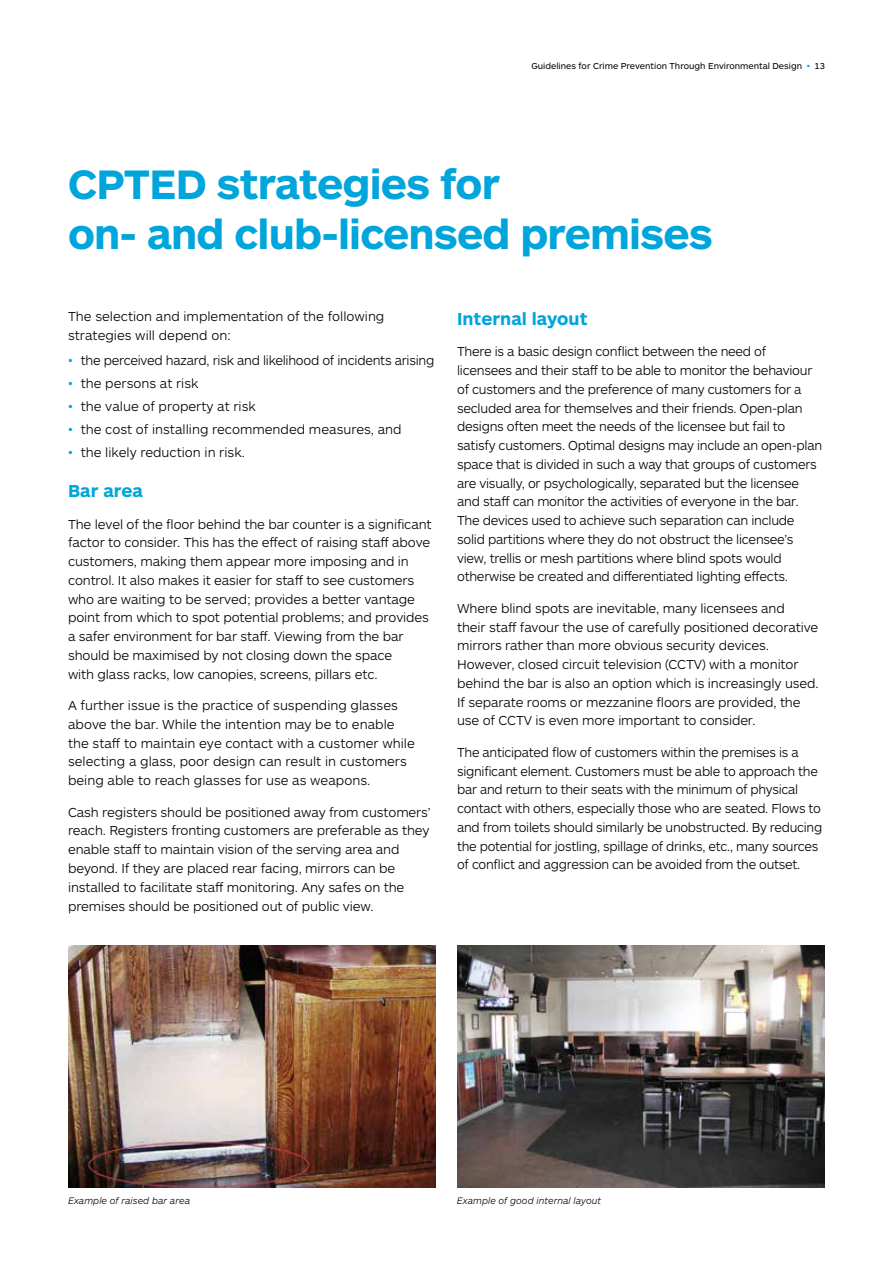
<style>
.page{position:relative;width:893px;height:1263px;background:#fff}
.page>*{position:absolute;margin:0;border:0;box-sizing:border-box;transform-origin:0 0}
.t1{font:700 42.75px/49.5px "ARS Maquette Pro";letter-spacing:-.02em;color:#00a5db}
.t2{font:700 18px "ARS Maquette Pro";color:#00a5db}
.t3{font:300 13.5px/18.8px "ARS Maquette Pro";letter-spacing:-.01em;color:#000}
.t4{font:italic 300 9.75px "ARS Maquette Pro";color:#000}
.t5{font:9px "ARS Maquette Pro";color:#000}
.s1{color:#00a5db}
</style>
<div class="page">
<img style="left:68px;top:945px;width:368px;height:242px">
<img style="left:457px;top:945px;width:368px;height:242px">
<p class="t5" style="left:531px;top:60px;width:295px">Guidelines for Crime Prevention Through Environmental Design <span class="s1">•</span> 13</p>
<h1 class="t1" style="left:68px;top:157px;width:646px">CPTED strategies for<br>on- and club-licensed premises</h1>
<p class="t3" style="left:68px;top:307px;width:318px">The selection and implementation of the following strategies will depend on:</p>
<p class="t3" style="left:68px;top:350px;width:368px"><span class="s1">•</span> the perceived hazard, risk and likelihood of incidents arising</p>
<p class="t3" style="left:68px;top:373px;width:132px"><span class="s1">•</span> the persons at risk</p>
<p class="t3" style="left:68px;top:396px;width:189px"><span class="s1">•</span> the value of property at risk</p>
<p class="t3" style="left:68px;top:419px;width:335px"><span class="s1">•</span> the cost of installing recommended measures, and</p>
<p class="t3" style="left:68px;top:442px;width:178px"><span class="s1">•</span> the likely reduction in risk.</p>
<h2 class="t2" style="left:68px;top:479px;width:77px">Bar area</h2>
<p class="t3" style="left:68px;top:514px;width:365px">The level of the floor behind the bar counter is a significant factor to consider. This has the effect of raising staff above customers, making them appear more imposing and in control. It also makes it easier for staff to see customers who are waiting to be served; provides a better vantage point from which to spot potential problems; and provides a safer environment for bar staff. Viewing from the bar should be maximised by not closing down the space<br>with glass racks, low canopies, screens, pillars etc.</p>
<p class="t3" style="left:68px;top:695px;width:348px">A further issue is the practice of suspending glasses above the bar. While the intention may be to enable the staff to maintain eye contact with a customer while selecting a glass, poor design can result in customers being able to reach glasses for use as weapons.</p>
<p class="t3" style="left:68px;top:802px;width:364px">Cash registers should be positioned away from customers’ reach. Registers fronting customers are preferable as they enable staff to maintain vision of the serving area and beyond. If they are placed rear facing, mirrors can be installed to facilitate staff monitoring. Any safes on the premises should be positioned out of public view.</p>
<h2 class="t2" style="left:457px;top:307px;width:132px">Internal layout</h2>
<p class="t3" style="left:457px;top:342px;width:367px">There is a basic design conflict between the need of licensees and their staff to be able to monitor the behaviour of customers and the preference of many customers for a secluded area for themselves and their friends. Open-plan designs often meet the needs of the licensee but fail to satisfy customers. Optimal designs may include an open-plan space that is divided in such a way that groups of customers are visually, or psychologically, separated but the licensee and staff can monitor the activities of everyone in the bar.<br>The devices used to achieve such separation can include solid partitions where they do not obstruct the licensee’s view, trellis or mesh partitions where blind spots would otherwise be created and differentiated lighting effects.</p>
<p class="t3" style="left:457px;top:598px;width:363px">Where blind spots are inevitable, many licensees and<br>their staff favour the use of carefully positioned decorative mirrors rather than more obvious security devices.<br>However, closed circuit television (CCTV) with a monitor behind the bar is also an option which is increasingly used.<br>If separate rooms or mezzanine floors are provided, the use of CCTV is even more important to consider.</p>
<p class="t3" style="left:457px;top:742px;width:367px">The anticipated flow of customers within the premises is a significant element. Customers must be able to approach the bar and return to their seats with the minimum of physical contact with others, especially those who are seated. Flows to and from toilets should similarly be unobstructed. By reducing the potential for jostling, spillage of drinks, etc., many sources of conflict and aggression can be avoided from the outset.</p>
<p class="t4" style="left:68px;top:1194px;width:124px">Example of raised bar area</p>
<p class="t4" style="left:457px;top:1194px;width:146px">Example of good internal layout</p>
</div>
